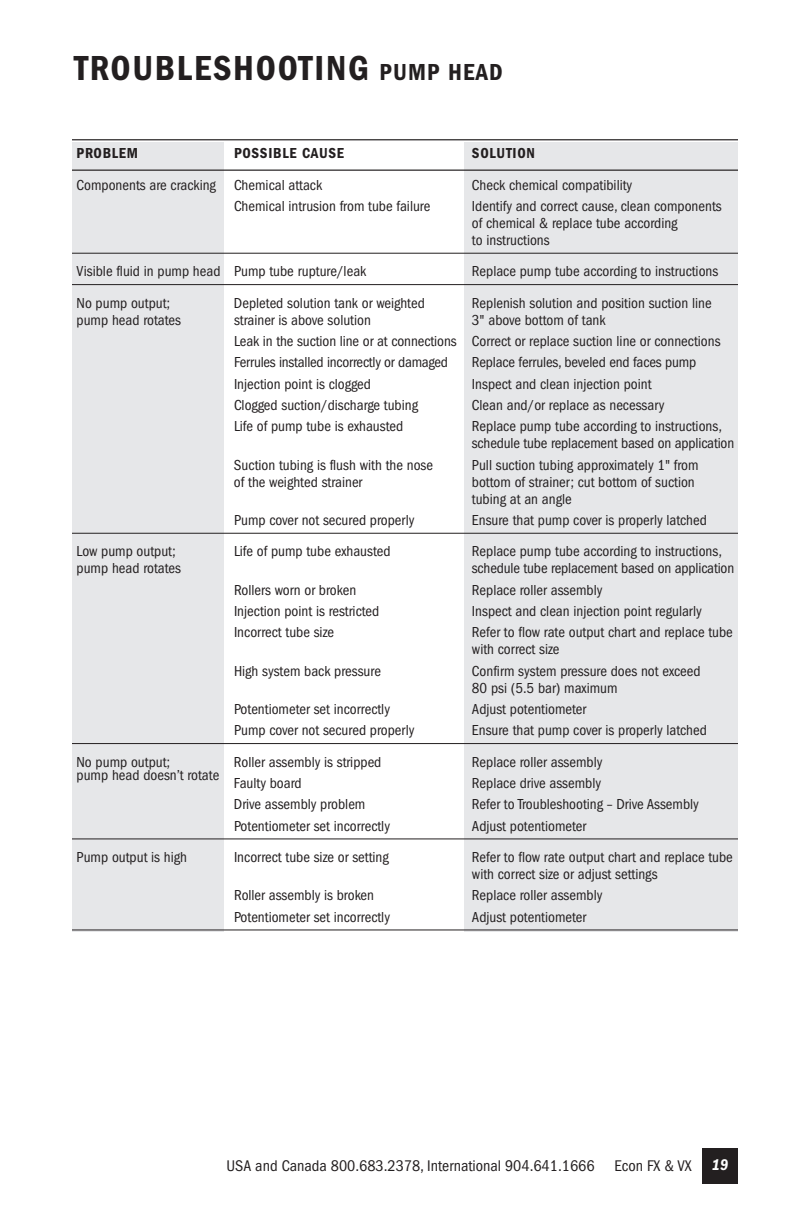
<style>
.page{position:relative;width:792px;height:1224px;background:#fff}
.page>*{position:absolute;margin:0;border:0;box-sizing:border-box;transform-origin:0 0}
.t1{font:600 condensed 36px "Franklin Gothic";letter-spacing:.05em;color:#231f20}
.t2{font:condensed 16px "Franklin Gothic";color:#231f20}
.t3{font:italic 600 condensed 16px "Franklin Gothic";color:#fff}
.t4{font:condensed 15px/17px "Franklin Gothic";color:#231f20}
.t5{font:600 condensed 15px "Franklin Gothic";letter-spacing:.05em;color:#231f20}
.s1{font-size:24px}
</style>
<div class="page">
<div style="left:702px;top:1148px;width:36px;height:36px;background:#231f20"></div>
<div style="left:464px;top:142px;width:274px;height:789px;background:#e6e7e9"></div>
<div style="left:72px;top:142px;width:152px;height:789px;background:#e6e7e9"></div>
<hr style="left:72px;top:139px;width:666px;height:1px;background:#231f20">
<hr style="left:72px;top:170px;width:666px;height:1px;background:#231f20">
<hr style="left:72px;top:253px;width:666px;height:1px;background:#231f20">
<hr style="left:72px;top:284px;width:666px;height:1px;background:#231f20">
<hr style="left:72px;top:533px;width:666px;height:1px;background:#231f20">
<hr style="left:72px;top:743px;width:666px;height:1px;background:#231f20">
<hr style="left:72px;top:839px;width:666px;height:1px;background:#231f20">
<hr style="left:72px;top:930px;width:666px;height:1px;background:#231f20">
<h1 class="t1" style="left:74px;top:48px;width:430px">TROUBLESHOOTING <span class="s1">PUMP HEAD</span></h1>
<p class="t5" style="left:77px;top:145px;width:63px">PROBLEM</p>
<p class="t5" style="left:234px;top:145px;width:112px">POSSIBLE CAUSE</p>
<p class="t5" style="left:472px;top:145px;width:65px">SOLUTION</p>
<p class="t4" style="left:77px;top:176px;width:247px">Components are cracking Chemical attack</p>
<p class="t4" style="left:472px;top:176px;width:162px">Check chemical compatibility</p>
<p class="t4" style="left:234px;top:197px;width:198px">Chemical intrusion from tube failure</p>
<p class="t4" style="left:472px;top:197px;width:251px">Identify and correct cause, clean components of chemical &amp; replace tube according<br>to instructions</p>
<p class="t4" style="left:77px;top:263px;width:291px">Visible fluid in pump head Pump tube rupture/leak</p>
<p class="t4" style="left:472px;top:263px;width:248px">Replace pump tube according to instructions</p>
<p class="t4" style="left:77px;top:294px;width:95px">No pump output;</p>
<p class="t4" style="left:234px;top:294px;width:192px">Depleted solution tank or weighted</p>
<p class="t4" style="left:472px;top:294px;width:241px">Replenish solution and position suction line</p>
<p class="t4" style="left:77px;top:311px;width:106px">pump head rotates</p>
<p class="t4" style="left:234px;top:311px;width:138px">strainer is above solution</p>
<p class="t4" style="left:234px;top:309px;width:488px;line-height:21.4px;text-indent:238px">3" above bottom of tank<br>Leak in the suction line or at connections Correct or replace suction line or connections<br>Ferrules installed incorrectly or damaged</p>
<p class="t4" style="left:472px;top:354px;width:226px">Replace ferrules, beveled end faces pump</p>
<p class="t4" style="left:234px;top:375px;width:138px">Injection point is clogged</p>
<p class="t4" style="left:472px;top:375px;width:181px">Inspect and clean injection point</p>
<p class="t4" style="left:234px;top:396px;width:186px">Clogged suction/discharge tubing</p>
<p class="t4" style="left:472px;top:396px;width:194px">Clean and/or replace as necessary</p>
<p class="t4" style="left:234px;top:418px;width:171px">Life of pump tube is exhausted</p>
<p class="t4" style="left:472px;top:418px;width:264px">Replace pump tube according to instructions, schedule tube replacement based on application</p>
<p class="t4" style="left:234px;top:456px;width:201px">Suction tubing is flush with the nose</p>
<p class="t4" style="left:472px;top:456px;width:228px">Pull suction tubing approximately 1" from</p>
<p class="t4" style="left:234px;top:473px;width:130px">of the weighted strainer</p>
<p class="t4" style="left:472px;top:473px;width:224px">bottom of strainer; cut bottom of suction tubing at an angle</p>
<p class="t4" style="left:234px;top:511px;width:182px">Pump cover not secured properly</p>
<p class="t4" style="left:472px;top:511px;width:237px">Ensure that pump cover is properly latched</p>
<p class="t4" style="left:77px;top:543px;width:101px">Low pump output;</p>
<p class="t4" style="left:234px;top:543px;width:158px">Life of pump tube exhausted</p>
<p class="t4" style="left:472px;top:543px;width:252px">Replace pump tube according to instructions,</p>
<p class="t4" style="left:77px;top:560px;width:106px">pump head rotates</p>
<p class="t4" style="left:472px;top:560px;width:264px">schedule tube replacement based on application</p>
<p class="t4" style="left:234px;top:581px;width:124px">Rollers worn or broken</p>
<p class="t4" style="left:472px;top:581px;width:132px">Replace roller assembly</p>
<p class="t4" style="left:234px;top:602px;width:147px">Injection point is restricted</p>
<p class="t4" style="left:472px;top:602px;width:231px">Inspect and clean injection point regularly</p>
<p class="t4" style="left:234px;top:624px;width:102px">Incorrect tube size</p>
<p class="t4" style="left:472px;top:624px;width:263px">Refer to flow rate output chart and replace tube with correct size</p>
<p class="t4" style="left:234px;top:662px;width:149px">High system back pressure</p>
<p class="t4" style="left:472px;top:662px;width:230px">Confirm system pressure does not exceed<br>80 psi (5.5 bar) maximum</p>
<p class="t4" style="left:234px;top:700px;width:157px">Potentiometer set incorrectly</p>
<p class="t4" style="left:472px;top:700px;width:116px">Adjust potentiometer</p>
<p class="t4" style="left:234px;top:722px;width:182px">Pump cover not secured properly</p>
<p class="t4" style="left:472px;top:722px;width:237px">Ensure that pump cover is properly latched</p>
<p class="t4" style="left:77px;top:753px;width:95px">No pump output;</p>
<p class="t4" style="left:234px;top:753px;width:149px">Roller assembly is stripped</p>
<p class="t4" style="left:472px;top:753px;width:132px">Replace roller assembly</p>
<p class="t4" style="left:77px;top:766px;width:144px">pump head doesn’t rotate</p>
<p class="t4" style="left:234px;top:774px;width:69px">Faulty board</p>
<p class="t4" style="left:472px;top:774px;width:131px">Replace drive assembly</p>
<p class="t4" style="left:234px;top:796px;width:133px">Drive assembly problem</p>
<p class="t4" style="left:472px;top:796px;width:228px">Refer to Troubleshooting – Drive Assembly</p>
<p class="t4" style="left:234px;top:817px;width:157px">Potentiometer set incorrectly</p>
<p class="t4" style="left:472px;top:817px;width:116px">Adjust potentiometer</p>
<p class="t4" style="left:77px;top:848px;width:112px">Pump output is high</p>
<p class="t4" style="left:234px;top:848px;width:156px">Incorrect tube size or setting</p>
<p class="t4" style="left:472px;top:848px;width:263px">Refer to flow rate output chart and replace tube with correct size or adjust settings</p>
<p class="t4" style="left:234px;top:887px;width:142px">Roller assembly is broken</p>
<p class="t4" style="left:472px;top:887px;width:132px">Replace roller assembly</p>
<p class="t4" style="left:234px;top:908px;width:157px">Potentiometer set incorrectly</p>
<p class="t4" style="left:472px;top:908px;width:116px">Adjust potentiometer</p>
<p class="t2" style="left:227px;top:1157px;width:369px">USA and Canada 800.683.2378, International 904.641.1666</p>
<p class="t2" style="left:615px;top:1157px;width:79px">Econ FX &amp; VX</p>
<p class="t3" style="left:712px;top:1155px;width:18px">19</p>
</div>
